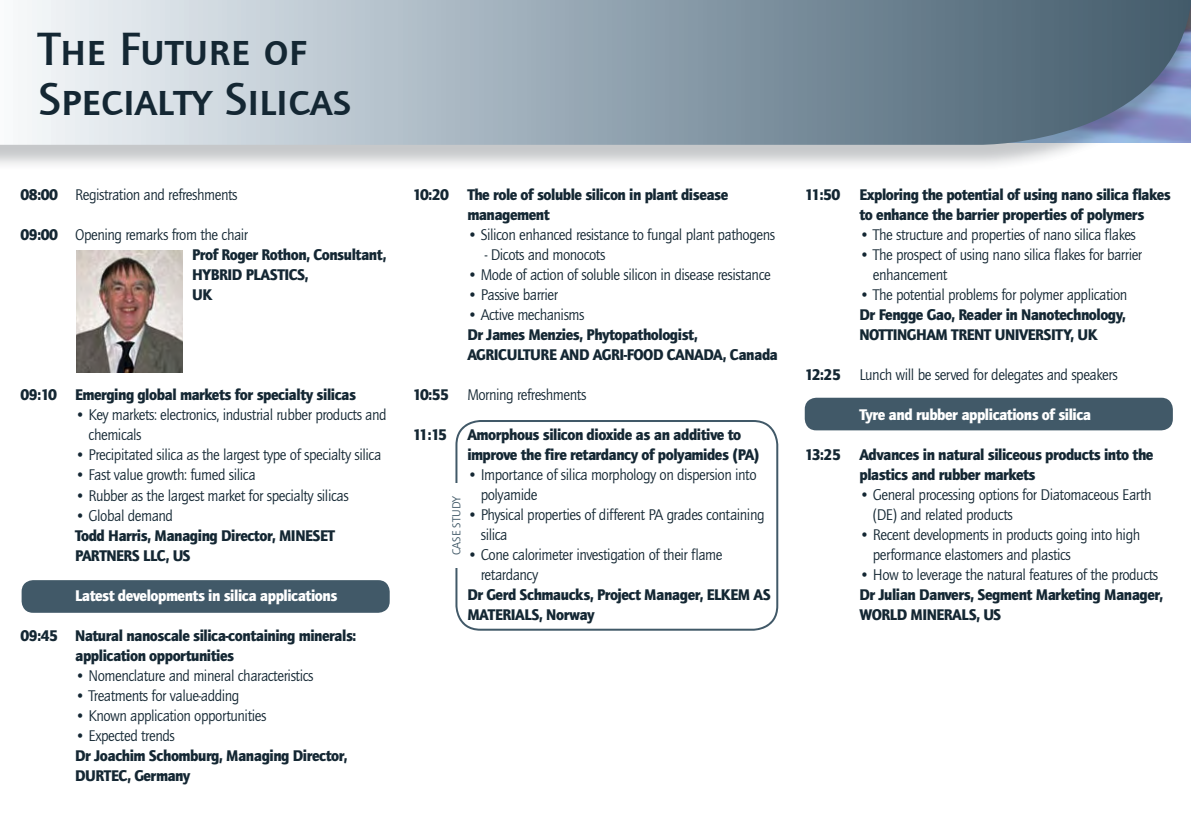
<style>
.page{position:relative;width:1191px;height:840px;background:#fff}
.page>*{position:absolute;margin:0;border:0;box-sizing:border-box;transform-origin:0 0}
.t1{font:48px/50px "Quay Sans Md SCITCTT";color:#142733}
.t2{font:16px/20px "ITC Quay Sans";letter-spacing:-.03em;color:#142733;scale:.95 1}
.t3{font:900 16px/20px "Quay Sans ITC";letter-spacing:-.03em;color:#142733;scale:.95 1}
.t4{font:900 16px "Quay Sans ITC";letter-spacing:-.03em;color:#fff;scale:.95 1}
.t5{font:12px "Quay Sans ITCTT Book";color:#415968}
.s1{font-family:"Quay Sans ITC";font-weight:900}
</style>
<div class="page">
<svg style="left:0;top:0;width:1191px;height:145px"></svg>
<img style="left:76px;top:251px;width:106px;height:121px">
<svg style="left:455px;top:420px;width:323px;height:210px"></svg>
<div style="left:442px;top:483px;width:30px;height:85px;background:#fff"></div>
<div style="left:804px;top:397px;width:368px;height:33px;background:#415968;border-radius:12px"></div>
<div style="left:22px;top:580px;width:368px;height:32px;background:#415968;border-radius:12px"></div>
<h1 class="t1" style="left:38px;top:24px;width:314px">The Future of<br>Specialty Silicas</h1>
<p class="t2" style="left:21px;top:186px;width:230px"><span class="s1">08:00</span> Registration and refreshments</p>
<p class="t2" style="left:21px;top:226px;width:241px"><span class="s1">09:00</span> Opening remarks from the chair</p>
<p class="t3" style="left:192px;top:246px;width:206px">Prof Roger Rothon, Consultant,<br>HYBRID PLASTICS,<br>UK</p>
<p class="t3" style="left:21px;top:386px;width:355px">09:10 Emerging global markets for specialty silicas</p>
<p class="t2" style="left:89px;top:406px;width:315px;text-indent:-13px">• Key markets: electronics, industrial rubber products and chemicals</p>
<p class="t2" style="left:75px;top:446px;width:324px">• Precipitated silica as the largest type of specialty silica</p>
<p class="t2" style="left:75px;top:466px;width:191px">• Fast value growth: fumed silica</p>
<p class="t2" style="left:75px;top:486px;width:289px">• Rubber as the largest market for specialty silicas</p>
<p class="t2" style="left:75px;top:506px;width:105px">• Global demand</p>
<p class="t3" style="left:75px;top:526px;width:275px">Todd Harris, Managing Director, MINESET<br>PARTNERS LLC, US</p>
<p class="t4" style="left:75px;top:588px;width:277px">Latest developments in silica applications</p>
<p class="t3" style="left:75px;top:626px;width:297px;text-indent:-55px">09:45 Natural nanoscale silica-containing minerals: application opportunities</p>
<p class="t2" style="left:75px;top:666px;width:252px">• Nomenclature and mineral characteristics</p>
<p class="t2" style="left:75px;top:686px;width:174px">• Treatments for value-adding</p>
<p class="t2" style="left:75px;top:706px;width:203px">• Known application opportunities</p>
<p class="t2" style="left:75px;top:726px;width:106px">• Expected trends</p>
<p class="t3" style="left:75px;top:746px;width:288px">Dr Joachim Schomburg, Managing Director,<br>DURTEC, Germany</p>
<p class="t3" style="left:467px;top:185px;width:276px;text-indent:-55px">10:20 The role of soluble silicon in plant disease management</p>
<p class="t2" style="left:467px;top:225px;width:325px">• Silicon enhanced resistance to fungal plant pathogens</p>
<p class="t2" style="left:485px;top:245px;width:128px">- Dicots and monocots</p>
<p class="t2" style="left:467px;top:265px;width:321px">• Mode of action of soluble silicon in disease resistance</p>
<p class="t2" style="left:467px;top:285px;width:97px">• Passive barrier</p>
<p class="t2" style="left:467px;top:305px;width:125px">• Active mechanisms</p>
<p class="t3" style="left:467px;top:325px;width:328px">Dr James Menzies, Phytopathologist,<br>AGRICULTURE AND AGRI-FOOD CANADA, Canada</p>
<p class="t2" style="left:413px;top:385px;width:184px"><span class="s1">10:55</span> Morning refreshments</p>
<p class="t3" style="left:413px;top:425px;width:38px">11:15</p>
<p class="t3" style="left:467px;top:425px;width:309px">Amorphous silicon dioxide as an additive to improve the fire retardancy of polyamides (PA)</p>
<p class="t2" style="left:481px;top:465px;width:292px;text-indent:-13px">• Importance of silica morphology on dispersion into polyamide</p>
<p class="t2" style="left:481px;top:505px;width:300px;text-indent:-13px">• Physical properties of different PA grades containing silica</p>
<p class="t2" style="left:481px;top:545px;width:256px;text-indent:-13px">• Cone calorimeter investigation of their flame retardancy</p>
<p class="t3" style="left:467px;top:585px;width:321px">Dr Gerd Schmaucks, Project Manager, ELKEM AS<br>MATERIALS, Norway</p>
<p class="t5" style="left:449px;top:555px;width:61px;rotate:-90deg">CASE STUDY</p>
<p class="t3" style="left:859px;top:185px;width:329px;text-indent:-55px">11:50 Exploring the potential of using nano silica flakes to enhance the barrier properties of polymers</p>
<p class="t2" style="left:859px;top:225px;width:292px">• The structure and properties of nano silica flakes</p>
<p class="t2" style="left:873px;top:245px;width:285px;text-indent:-13px">• The prospect of using nano silica flakes for barrier enhancement</p>
<p class="t2" style="left:859px;top:285px;width:284px">• The potential problems for polymer application</p>
<p class="t3" style="left:859px;top:305px;width:282px">Dr Fengge Gao, Reader in Nanotechnology,<br>NOTTINGHAM TRENT UNIVERSITY, UK</p>
<p class="t2" style="left:805px;top:365px;width:331px"><span class="s1">12:25</span> Lunch will be served for delegates and speakers</p>
<p class="t4" style="left:859px;top:408px;width:245px">Tyre and rubber applications of silica</p>
<p class="t3" style="left:859px;top:445px;width:311px;text-indent:-55px">13:25 Advances in natural siliceous products into the plastics and rubber markets</p>
<p class="t2" style="left:873px;top:485px;width:295px;text-indent:-13px">• General processing options for Diatomaceous Earth (DE) and related products</p>
<p class="t2" style="left:873px;top:525px;width:283px;text-indent:-13px">• Recent developments in products going into high performance elastomers and plastics</p>
<p class="t2" style="left:859px;top:565px;width:316px">• How to leverage the natural features of the products</p>
<p class="t3" style="left:859px;top:585px;width:321px">Dr Julian Danvers, Segment Marketing Manager,<br>WORLD MINERALS, US</p>
</div>
